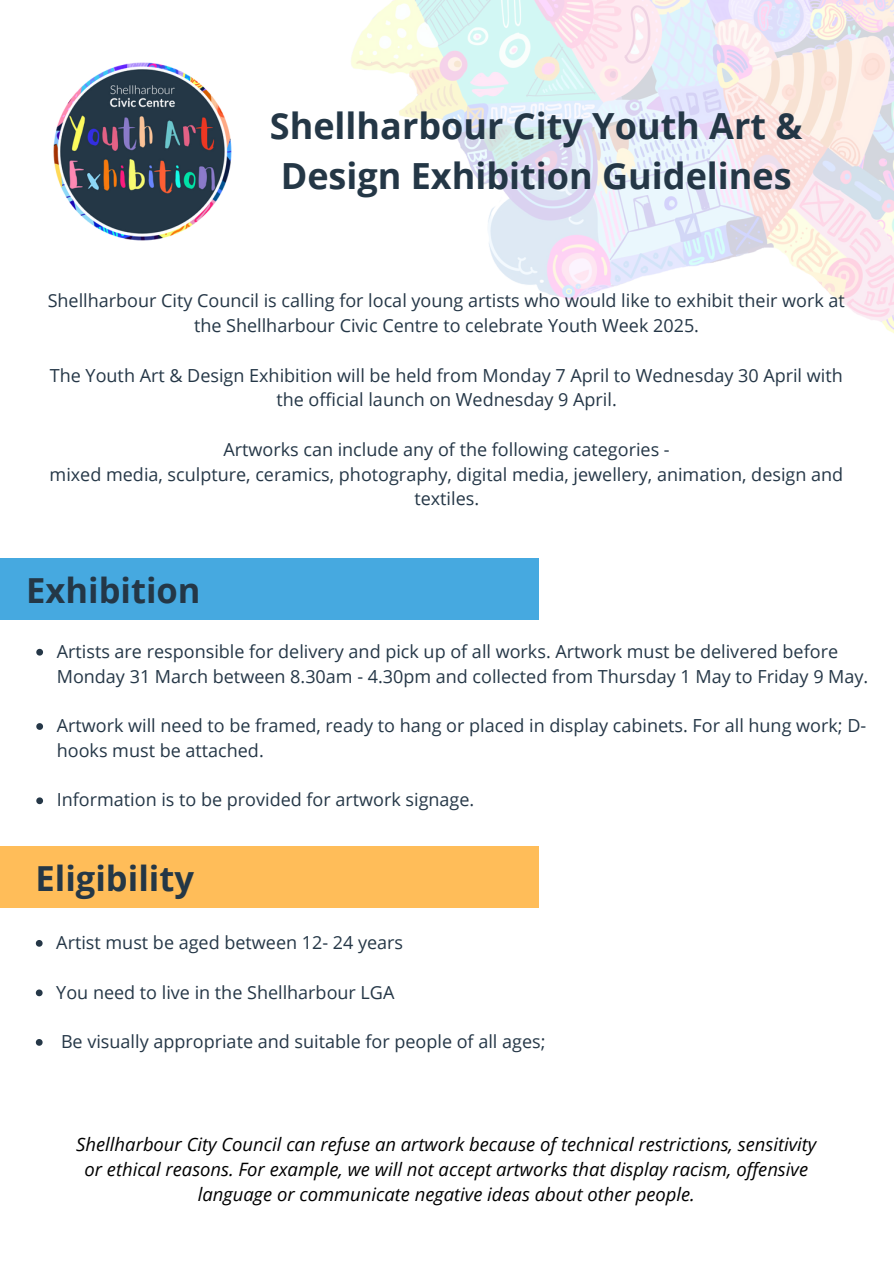
<style>
.page{position:relative;width:894px;height:1264px;background:#fff}
.page>*{position:absolute;margin:0;border:0;box-sizing:border-box;transform-origin:0 0}
.t1{font:700 36px/49.5px "Open Sans";color:#243746}
.t2{font:700 34.5px "Open Sans";color:#243746}
.t3{font:italic 18.45px/24.8px "Open Sans";color:#000;text-align:center}
.t4{font:18px/24.8px "Open Sans";color:#253747;text-align:center}
</style>
<div class="page">
<img style="left:351px;top:0;width:542px;height:333px">
<svg style="left:36px;top:940px;width:7px;height:6px"></svg>
<svg style="left:36px;top:989px;width:7px;height:7px"></svg>
<svg style="left:36px;top:1039px;width:7px;height:6px"></svg>
<img style="left:53px;top:63px;width:178px;height:178px">
<div style="left:0;top:558px;width:269px;height:62px;background:#46a9e0"></div>
<svg style="left:36px;top:649px;width:7px;height:6px"></svg>
<svg style="left:36px;top:723px;width:7px;height:7px"></svg>
<svg style="left:36px;top:797px;width:7px;height:7px"></svg>
<div style="left:0;top:846px;width:269px;height:62px;background:#ffbd59"></div>
<div style="left:269px;top:846px;width:269px;height:62px;background:#ffbd59"></div>
<div style="left:269px;top:558px;width:269px;height:62px;background:#46a9e0"></div>
<p class="t1" style="left:270px;top:101px;width:534px">Shellharbour City Youth Art &amp;<br>Design Exhibition Guidelines</p>
<p class="t4" style="left:48px;top:288px;width:798px">Shellharbour City Council is calling for local young artists who would like to exhibit their work at the Shellharbour Civic Centre to celebrate Youth Week 2025.</p>
<p class="t4" style="left:50px;top:362px;width:794px">The Youth Art &amp; Design Exhibition will be held from Monday 7 April to Wednesday 30 April with the official launch on Wednesday 9 April.</p>
<p class="t4" style="left:223px;top:436px;width:447px">Artworks can include any of the following categories -</p>
<p class="t4" style="left:50px;top:461px;width:794px">mixed media, sculpture, ceramics, photography, digital media, jewellery, animation, design and textiles.</p>
<h1 class="t2" style="left:26px;top:566px;width:176px">Exhibition</h1>
<p class="t4" style="left:57px;top:638px;width:812px;text-align:left">Artists are responsible for delivery and pick up of all works. Artwork must be delivered before<br>Monday 31 March between 8.30am - 4.30pm and collected from Thursday 1 May to Friday 9 May.</p>
<p class="t4" style="left:57px;top:712px;width:810px;text-align:left">Artwork will need to be framed, ready to hang or placed in display cabinets. For all hung work; D&shy;hooks must be attached.</p>
<p class="t4" style="left:57px;top:787px;width:419px">Information is to be provided for artwork signage.</p>
<p class="t2" style="left:36px;top:853px;width:160px">Eligibility</p>
<p class="t4" style="left:56px;top:929px;width:348px">Artist must be aged between 12- 24 years</p>
<h1 class="t4" style="left:56px;top:979px;width:339px">You need to live in the Shellharbour LGA</h1>
<p class="t4" style="left:61px;top:1028px;width:486px">Be visually appropriate and suitable for people of all ages;</p>
<p class="t3" style="left:76px;top:1131px;width:741px">Shellharbour City Council can refuse an artwork because of technical restrictions, sensitivity or ethical reasons. For example, we will not accept artworks that display racism, offensive language or communicate negative ideas about other people.</p>
</div>
